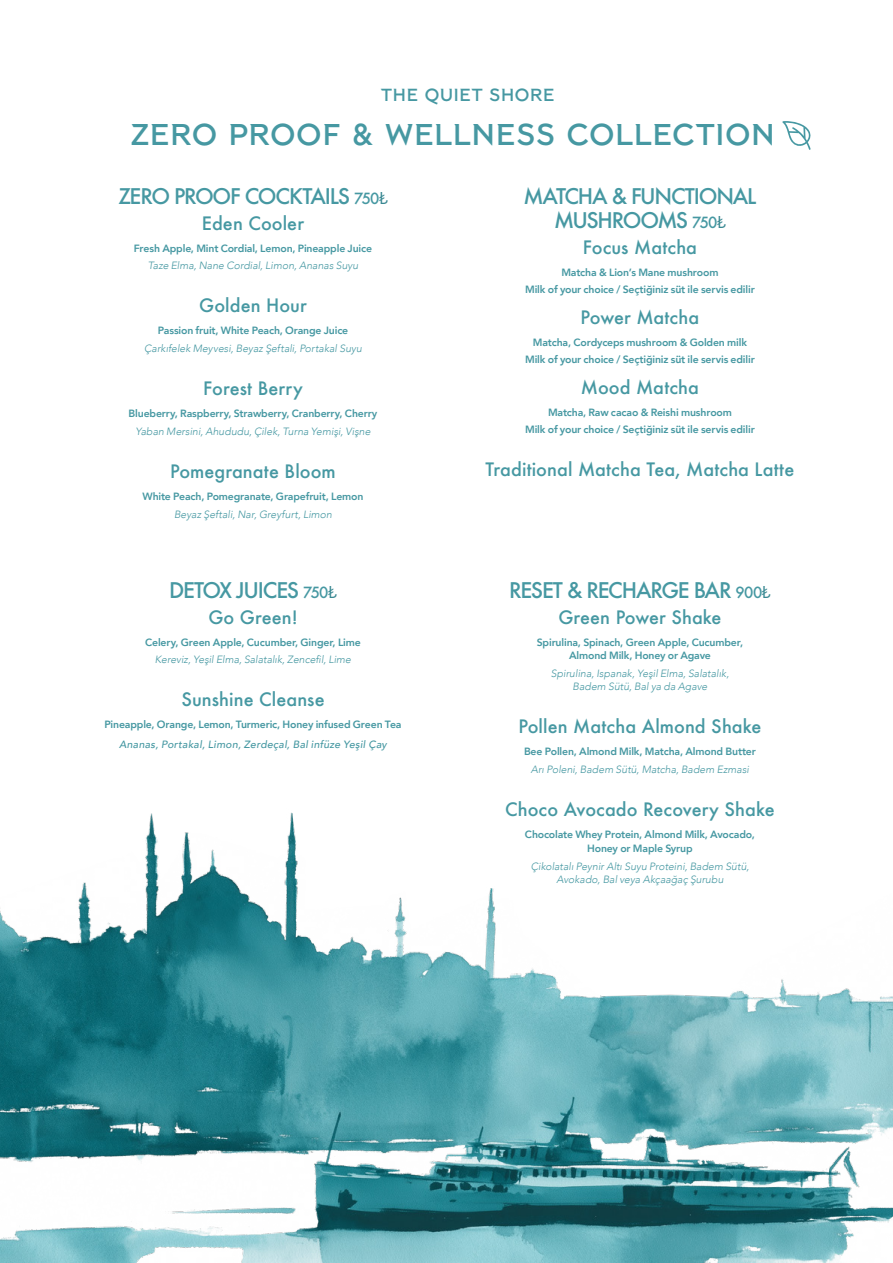
<style>
.page{position:relative;width:893px;height:1263px;background:#fff}
.page>*{position:absolute;margin:0;border:0;box-sizing:border-box;transform-origin:0 0}
.t1{font:30px "Mandarin Oriental Font Regular";letter-spacing:-.01em;color:#4698a2}
.t2{font:500 21px/24px "Futura";letter-spacing:-.06em;color:#4698a2;text-align:center}
.t3{font:500 18px "Futura";letter-spacing:.005em;color:#4698a2}
.t4{font:17.55px "Mandarin Oriental Font Regular";color:#4698a2}
.t5{font:800 10.5px/17.7px "Avenir";letter-spacing:-.015em;color:#4698a2;text-align:center}
.t6{font:italic 300 10.5px/13.5px "Avenir";color:#4698a2;text-align:center}
.t7{font:italic 500 10.5px "Avenir";letter-spacing:.025em;color:#4698a2}
.s1{font-size:15px}
.s2{font-family:"Futura PT";font-weight:400;font-size:18px;color:#398892}
</style>
<div class="page">
<img style="left:0;top:812px;width:893px;height:451px">
<svg style="left:782px;top:121px;width:29px;height:29px"></svg>
<h3 class="t4" style="left:381px;top:84px;width:176px">THE QUIET SHORE</h3>
<h1 class="t1" style="left:130px;top:117px;width:647px">ZERO PROOF &amp; WELLNESS COLLECTION</h1>
<h2 class="t2" style="left:118px;top:184px;width:271px">ZERO PROOF COCKTAILS <span class="s1">750</span><span class="s2">₺</span></h2>
<h3 class="t3" style="left:202px;top:211px;width:104px">Eden Cooler</h3>
<p class="t5" style="left:134px;top:239px;width:240px">Fresh Apple, Mint Cordial, Lemon, Pineapple Juice</p>
<p class="t6" style="left:148px;top:259px;width:212px">Taze Elma, Nane Cordial, Limon, Ananas Suyu</p>
<h3 class="t3" style="left:199px;top:293px;width:109px">Golden Hour</h3>
<p class="t5" style="left:158px;top:322px;width:192px">Passion fruit, White Peach, Orange Juice</p>
<p class="t6" style="left:144px;top:342px;width:219px">Çarkıfelek Meyvesi, Beyaz Şeftali, Portakal Suyu</p>
<h3 class="t3" style="left:203px;top:376px;width:101px">Forest Berry</h3>
<p class="t5" style="left:129px;top:405px;width:250px">Blueberry, Raspberry, Strawberry, Cranberry, Cherry</p>
<p class="t6" style="left:135px;top:425px;width:237px">Yaban Mersini, Ahududu, Çilek, Turna Yemişi, Vişne</p>
<h3 class="t3" style="left:170px;top:459px;width:167px">Pomegranate Bloom</h3>
<p class="t5" style="left:142px;top:487px;width:223px">White Peach, Pomegranate, Grapefruit, Lemon</p>
<p class="t6" style="left:174px;top:507px;width:159px">Beyaz Şeftali, Nar, Greyfurt, Limon</p>
<h2 class="t2" style="left:169px;top:578px;width:169px">DETOX JUICES <span class="s1">750</span><span class="s2">₺</span></h2>
<h3 class="t3" style="left:208px;top:605px;width:91px">Go Green!</h3>
<p class="t5" style="left:145px;top:633px;width:217px">Celery, Green Apple, Cucumber, Ginger, Lime</p>
<p class="t6" style="left:155px;top:653px;width:198px">Kereviz, Yeşil Elma, Salatalık, Zencefil, Lime</p>
<h3 class="t3" style="left:181px;top:687px;width:145px">Sunshine Cleanse</h3>
<p class="t5" style="left:104px;top:716px;width:299px">Pineapple, Orange, Lemon, Turmeric, Honey infused Green Tea</p>
<p class="t7" style="left:119px;top:738px;width:269px">Ananas, Portakal, Limon, Zerdeçal, Bal infüze Yeşil Çay</p>
<h2 class="t2" style="left:523px;top:184px;width:235px">MATCHA &amp; FUNCTIONAL<br>MUSHROOMS <span class="s1">750</span><span class="s2">₺</span></h2>
<h3 class="t3" style="left:583px;top:235px;width:116px">Focus Matcha</h3>
<p class="t5" style="left:525px;top:263px;width:231px">Matcha &amp; Lion’s Mane mushroom<br>Milk of your choice / Seçtiğiniz süt ile servis edilir</p>
<h3 class="t3" style="left:581px;top:305px;width:120px">Power Matcha</h3>
<p class="t5" style="left:525px;top:333px;width:231px">Matcha, Cordyceps mushroom &amp; Golden milk<br>Milk of your choice / Seçtiğiniz süt ile servis edilir</p>
<h3 class="t3" style="left:581px;top:375px;width:120px">Mood Matcha</h3>
<p class="t5" style="left:525px;top:403px;width:231px">Matcha, Raw cacao &amp; Reishi mushroom<br>Milk of your choice / Seçtiğiniz süt ile servis edilir</p>
<h3 class="t3" style="left:486px;top:457px;width:310px">Traditional Matcha Tea, Matcha Latte</h3>
<h2 class="t2" style="left:509px;top:578px;width:263px">RESET &amp; RECHARGE BAR <span class="s1">900</span><span class="s2">₺</span></h2>
<h3 class="t3" style="left:558px;top:605px;width:165px">Green Power Shake</h3>
<p class="t5" style="left:537px;top:635px;width:208px;line-height:13.5px">Spirulina, Spinach, Green Apple, Cucumber,<br>Almond Milk, Honey or Agave</p>
<p class="t6" style="left:551px;top:667px;width:180px">Spirulina, Ispanak, Yeşil Elma, Salatalık,<br>Badem Sütü, Bal ya da Agave</p>
<h3 class="t3" style="left:518px;top:714px;width:244px">Pollen Matcha Almond Shake</h3>
<p class="t5" style="left:524px;top:743px;width:233px">Bee Pollen, Almond Milk, Matcha, Almond Butter</p>
<p class="t6" style="left:531px;top:763px;width:220px">Arı Poleni, Badem Sütü, Matcha, Badem Ezmasi</p>
<h3 class="t3" style="left:505px;top:797px;width:271px">Choco Avocado Recovery Shake</h3>
<p class="t5" style="left:525px;top:828px;width:231px;line-height:13.5px">Chocolate Whey Protein, Almond Milk, Avocado,<br>Honey or Maple Syrup</p>
<p class="t6" style="left:531px;top:859px;width:220px">Çikolatalı Peynir Altı Suyu Proteini, Badem Sütü,<br>Avokado, Bal veya Akçaağaç Şurubu</p>
</div>
